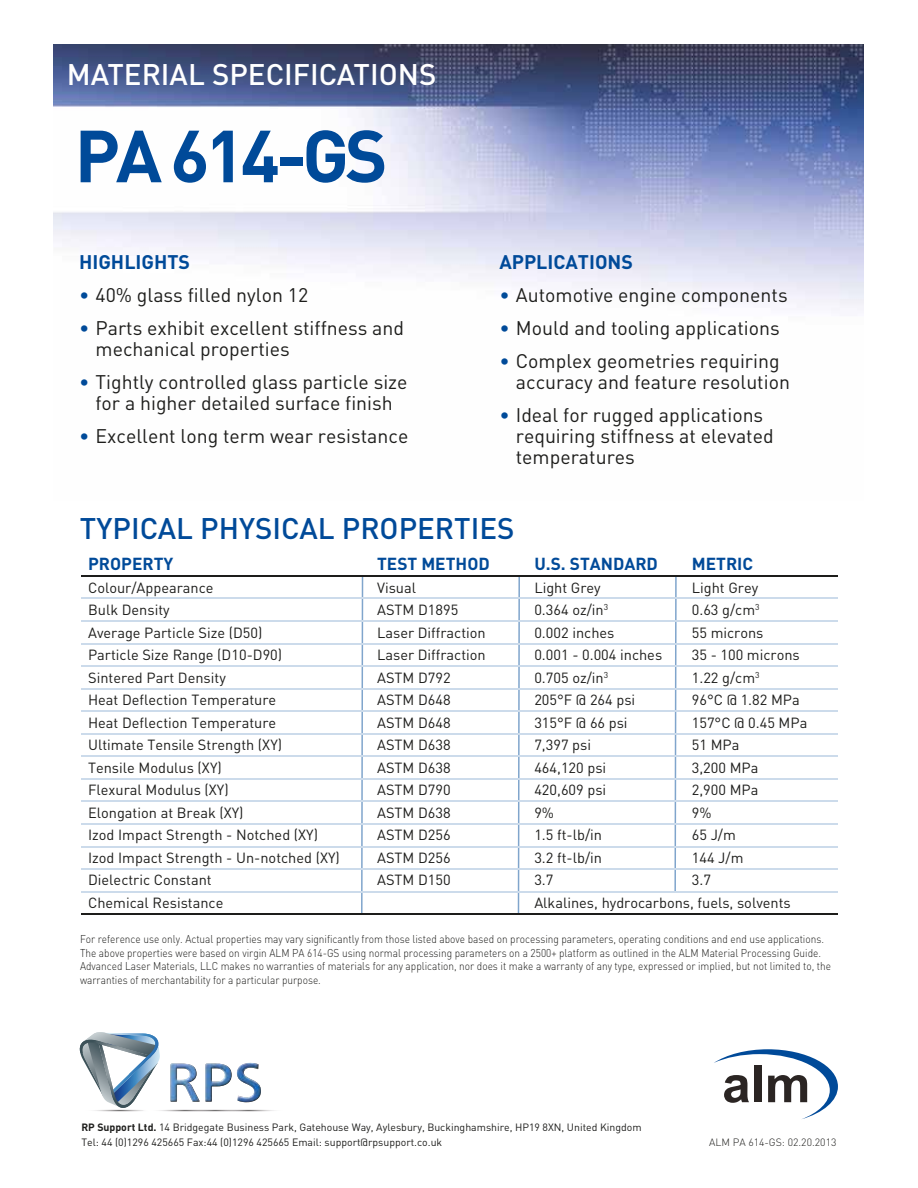
<style>
.page{position:relative;width:918px;height:1188px;background:#fff}
.page>*{position:absolute;margin:0;border:0;box-sizing:border-box;transform-origin:0 0}
.t1{font:700 72.45px "DIN";letter-spacing:-.06em;color:#004a99}
.t2{font:500 29.4px "DIN";color:#004a99}
.t3{font:500 29.4px "DIN";color:#fff}
.t4{font:19.5px/21px "DIN";color:#1d1d1b}
.t5{font:700 19.5px "DIN";color:#004a99}
.t6{font:700 17.25px "DIN";color:#004a99}
.t7{font:14.55px/22.5px "DIN";color:#1d1d1b}
.t8{font:300 11.25px/13.5px "DIN";color:#1d1d1b;scale:.9 1}
.t9{font:10.5px/15px "DIN";color:#1d1d1b}
.t10{font:300 10.5px "DIN";color:#1d1d1b}
.s1{color:#004a99}
.s2{font-weight:700}
</style>
<div class="page">
<img style="left:53px;top:45px;width:810px;height:265px">
<svg style="left:360px;top:577px;width:4px;height:336px"></svg>
<svg style="left:517px;top:577px;width:4px;height:336px"></svg>
<svg style="left:674px;top:577px;width:3px;height:316px"></svg>
<hr style="left:81px;top:575px;width:756px;height:2px;background:#1d1d1b">
<hr style="left:81px;top:598px;width:756px;height:1px;background:#ccdbeb">
<hr style="left:81px;top:620px;width:756px;height:2px;background:#ccdbeb">
<hr style="left:81px;top:643px;width:756px;height:1px;background:#ccdbeb">
<hr style="left:81px;top:665px;width:756px;height:2px;background:#ccdbeb">
<hr style="left:81px;top:688px;width:756px;height:1px;background:#ccdbeb">
<hr style="left:81px;top:710px;width:756px;height:2px;background:#ccdbeb">
<hr style="left:81px;top:733px;width:756px;height:1px;background:#ccdbeb">
<hr style="left:81px;top:756px;width:756px;height:1px;background:#ccdbeb">
<hr style="left:81px;top:778px;width:756px;height:2px;background:#ccdbeb">
<hr style="left:81px;top:801px;width:756px;height:1px;background:#ccdbeb">
<hr style="left:81px;top:823px;width:756px;height:2px;background:#ccdbeb">
<hr style="left:81px;top:846px;width:756px;height:1px;background:#ccdbeb">
<hr style="left:81px;top:868px;width:756px;height:2px;background:#ccdbeb">
<hr style="left:81px;top:891px;width:756px;height:1px;background:#ccdbeb">
<hr style="left:81px;top:913px;width:756px;height:2px;background:#1d1d1b">
<svg style="left:714px;top:1049px;width:124px;height:70px"></svg>
<svg style="left:79px;top:1032px;width:172px;height:80px"></svg>
<svg style="left:173px;top:1108px;width:83px;height:4px"></svg>
<svg style="left:206px;top:1108px;width:84px;height:4px"></svg>
<img style="left:237px;top:1063px;width:24px;height:39px">
<img style="left:170px;top:1063px;width:29px;height:38px">
<img style="left:205px;top:1063px;width:26px;height:38px">
<h2 class="t3" style="left:67px;top:55px;width:371px">MATERIAL SPECIFICATIONS</h2>
<h1 class="t1" style="left:75px;top:109px;width:315px">PA 614-GS</h1>
<h3 class="t5" style="left:79px;top:249px;width:113px">HIGHLIGHTS</h3>
<h3 class="t4" style="left:79px;top:284px;width:231px"><span class="s1">•</span> 40% glass filled nylon 12</h3>
<h3 class="t4" style="left:96px;top:317px;width:310px;text-indent:-16px"><span class="s1">•</span> Parts exhibit excellent stiffness and mechanical properties</h3>
<h3 class="t4" style="left:79px;top:371px;width:330px;text-align:center"><span class="s1">•</span> Tightly controlled glass particle size for a higher detailed surface finish</h3>
<h3 class="t4" style="left:79px;top:425px;width:331px"><span class="s1">•</span> Excellent long term wear resistance</h3>
<h3 class="t5" style="left:499px;top:249px;width:135px">APPLICATIONS</h3>
<h3 class="t4" style="left:499px;top:284px;width:290px"><span class="s1">•</span> Automotive engine components</h3>
<h3 class="t4" style="left:499px;top:317px;width:282px"><span class="s1">•</span> Mould and tooling applications</h3>
<h3 class="t4" style="left:516px;top:350px;width:276px;text-indent:-16px"><span class="s1">•</span> Complex geometries requiring accuracy and feature resolution</h3>
<h3 class="t4" style="left:516px;top:404px;width:259px;text-indent:-16px"><span class="s1">•</span> Ideal for rugged applications requiring stiffness at elevated temperatures</h3>
<h2 class="t2" style="left:80px;top:509px;width:436px">TYPICAL PHYSICAL PROPERTIES</h2>
<p class="t6" style="left:88px;top:553px;width:87px">PROPERTY</p>
<p class="t7" style="left:88px;top:576px;width:253px">Colour/Appearance<br>Bulk Density<br>Average Particle Size (D50)<br>Particle Size Range (D10-D90)<br>Sintered Part Density<br>Heat Deflection Temperature<br>Heat Deflection Temperature<br>Ultimate Tensile Strength (XY)<br>Tensile Modulus (XY)<br>Flexural Modulus (XY)<br>Elongation at Break (XY)<br>Izod Impact Strength - Notched (XY)<br>Izod Impact Strength - Un-notched (XY)<br>Dielectric Constant<br>Chemical Resistance</p>
<p class="t6" style="left:377px;top:553px;width:114px">TEST METHOD</p>
<p class="t7" style="left:377px;top:576px;width:110px">Visual<br>ASTM D1895<br>Laser Diffraction<br>Laser Diffraction<br>ASTM D792<br>ASTM D648<br>ASTM D648<br>ASTM D638<br>ASTM D638<br>ASTM D790<br>ASTM D638<br>ASTM D256<br>ASTM D256<br>ASTM D150</p>
<p class="t6" style="left:534px;top:553px;width:125px">U.S. STANDARD</p>
<p class="t7" style="left:534px;top:576px;width:258px">Light Grey<br>0.364 oz/in<sup>3<br></sup>0.002 inches<br>0.001 - 0.004 inches<br>0.705 oz/in<sup>3<br></sup>205°F @ 264 psi<br>315°F @ 66 psi<br>7,397 psi<br>464,120 psi<br>420,609 psi<br>9%<br>1.5 ft-lb/in<br>3.2 ft-lb/in<br>3.7<br>Alkalines, hydrocarbons, fuels, solvents</p>
<p class="t6" style="left:692px;top:553px;width:63px">METRIC</p>
<p class="t7" style="left:692px;top:576px;width:117px">Light Grey<br>0.63 g/cm<sup>3<br></sup>55 microns<br>35 - 100 microns<br>1.22 g/cm<sup>3<br></sup>96°C @ 1.82 MPa<br>157°C @ 0.45 MPa<br>51 MPa<br>3,200 MPa<br>2,900 MPa<br>9%<br>65 J/m<br>144 J/m<br>3.7</p>
<p class="t8" style="left:80px;top:933px;width:836px">For reference use only. Actual properties may vary significantly from those listed above based on processing parameters, operating conditions and end use applications.<br>The above properties were based on virgin ALM PA 614-GS using normal processing parameters on a 2500+ platform as outlined in the ALM Material Processing Guide.<br>Advanced Laser Materials, LLC makes no warranties of materials for any application, nor does it make a warranty of any type, expressed or implied, but not limited to, the warranties of merchantability for a particular purpose.</p>
<p class="t9" style="left:81px;top:1120px;width:562px"><span class="s2">RP Support Ltd.</span> 14 Bridgegate Business Park, Gatehouse Way, Aylesbury, Buckinghamshire, HP19 8XN, United Kingdom<br>Tel: 44 (0)1296 425665 Fax:44 (0)1296 425665 Email: support@rpsupport.co.uk</p>
<p class="t10" style="left:709px;top:1136px;width:129px">ALM PA 614-GS: 02.20.2013</p>
</div>
